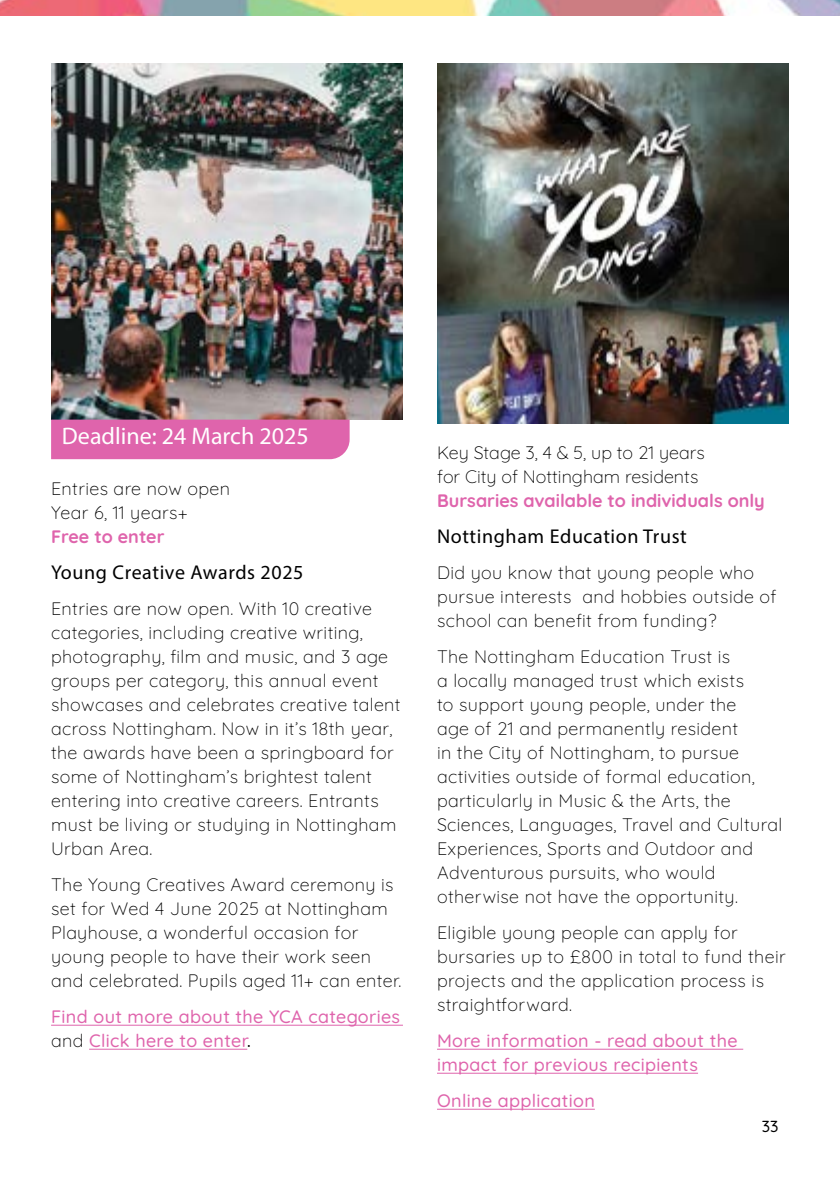
<style>
.page{position:relative;width:840px;height:1191px;background:#fff}
.page>*{position:absolute;margin:0;border:0;box-sizing:border-box;transform-origin:0 0}
.t1{font:24px "Myriad Pro";color:#fff}
.t2{font:20px "Myriad Pro";letter-spacing:.03em;color:#000}
.t3{font:300 18px/24px "Quicksand";letter-spacing:.02em;color:#000}
.t4{font:500 18px/24px "Quicksand";letter-spacing:.02em;color:#df64ac}
.t5{font:300 18px/24px "Quicksand";color:#000}
.t6{font:700 18px "Quicksand";color:#df64ac}
.t7{font:500 16px "Quicksand";color:#000}
.s1{font-weight:300;color:#000}
.s2{color:#000}
</style>
<div class="page">
<img style="left:0;top:0;width:839px;height:15px">
<img style="left:51px;top:63px;width:352px;height:356px">
<hr style="left:51px;top:1024px;width:352px;height:1px;background:#df64ac">
<hr style="left:89px;top:1048px;width:158px;height:1px;background:#df64ac">
<div style="left:51px;top:419px;width:298px;height:40px;background:#df64ac"></div>
<img style="left:437px;top:63px;width:351px;height:360px">
<hr style="left:437px;top:1048px;width:305px;height:1px;background:#df64ac">
<hr style="left:437px;top:1072px;width:260px;height:1px;background:#df64ac">
<hr style="left:437px;top:1108px;width:157px;height:1px;background:#df64ac">
<h1 class="t1" style="left:62px;top:421px;width:248px">Deadline: 24 March 2025</h1>
<p class="t3" style="left:51px;top:475px;width:180px">Entries are now open<br>Year 6, 11 years+</p>
<p class="t6" style="left:51px;top:523px;width:115px">Free to enter</p>
<p class="t2" style="left:51px;top:560px;width:254px">Young Creative Awards 2025</p>
<p class="t3" style="left:51px;top:595px;width:351px">Entries are now open. With 10 creative categories, including creative writing, photography, film and music, and 3 age groups per category, this annual event showcases and celebrates creative talent across Nottingham. Now in it’s 18th year, the awards have been a springboard for some of Nottingham’s brightest talent entering into creative careers. Entrants must be living or studying in Nottingham Urban Area.</p>
<p class="t3" style="left:51px;top:871px;width:351px">The Young Creatives Award ceremony is set for Wed 4 June 2025 at Nottingham Playhouse, a wonderful occasion for young people to have their work seen and celebrated. Pupils aged 11+ can enter.</p>
<p class="t4" style="left:51px;top:1003px;width:350px">Find out more about the YCA categories <span class="s1">and</span> Click here to enter<span class="s2">.</span></p>
<p class="t5" style="left:437px;top:439px;width:269px">Key Stage 3, 4 &amp; 5, up to 21 years for City of Nottingham residents</p>
<p class="t6" style="left:437px;top:487px;width:329px">Bursaries available to individuals only</p>
<p class="t2" style="left:437px;top:524px;width:251px">Nottingham Education Trust</p>
<p class="t3" style="left:437px;top:559px;width:341px">Did you know that young people who pursue interests and hobbies outside of school can benefit from funding?</p>
<p class="t3" style="left:437px;top:643px;width:347px">The Nottingham Education Trust is<br>a locally managed trust which exists<br>to support young people, under the<br>age of 21 and permanently resident<br>in the City of Nottingham, to pursue activities outside of formal education, particularly in Music &amp; the Arts, the Sciences, Languages, Travel and Cultural Experiences, Sports and Outdoor and Adventurous pursuits, who would otherwise not have the opportunity.</p>
<p class="t3" style="left:437px;top:919px;width:350px">Eligible young people can apply for bursaries up to £800 in total to fund their projects and the application process is straightforward.</p>
<p class="t4" style="left:437px;top:1027px;width:302px">More information - read about the impact for previous recipients</p>
<p class="t4" style="left:437px;top:1087px;width:159px">Online application</p>
<p class="t7" style="left:761px;top:1114px;width:18px">33</p>
</div>
